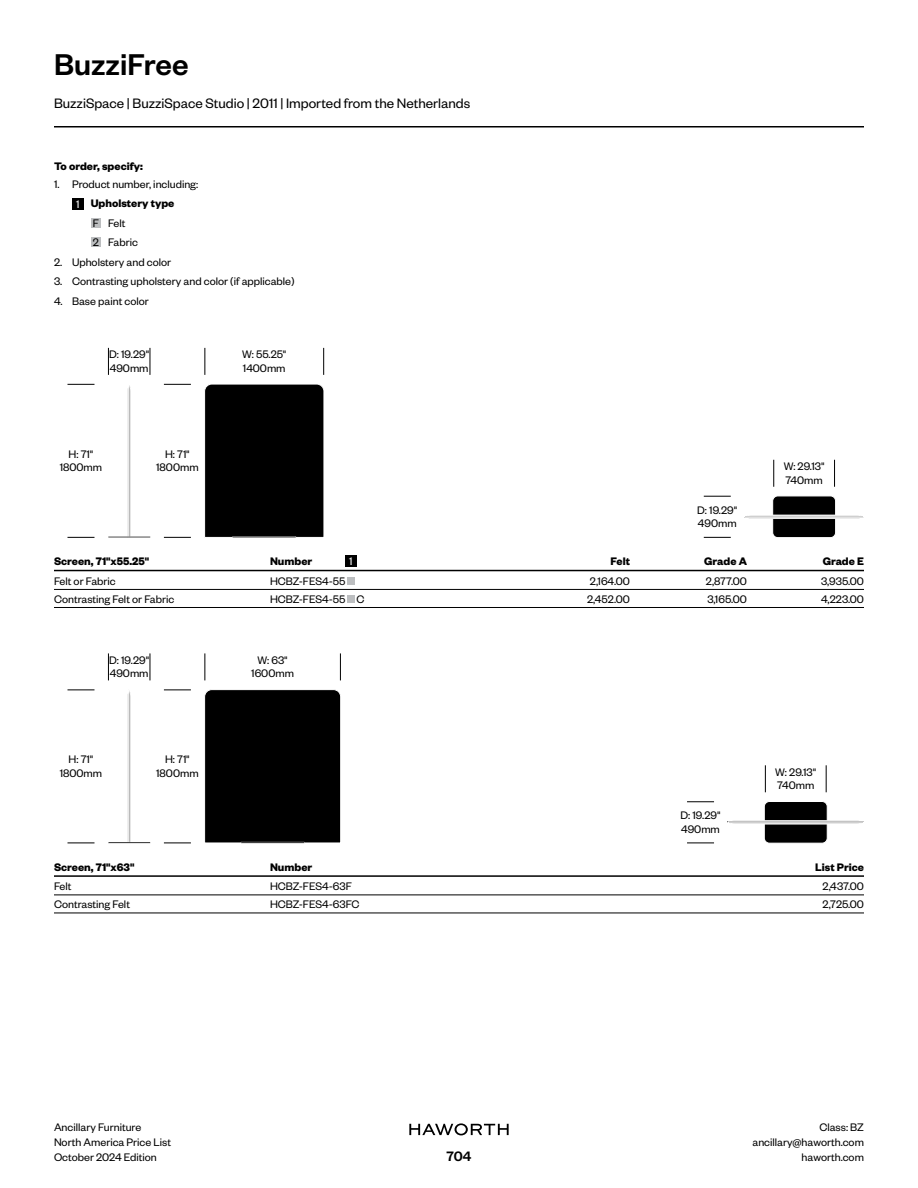
<style>
.page{position:relative;width:918px;height:1188px;background:#fff}
.page>*{position:absolute;margin:0;border:0;box-sizing:border-box;transform-origin:0 0}
.t1{font:500 33px "Founders Grotesk";color:#000}
.t2{font:15px "Founders Grotesk";color:#000}
.t3{font:500 15px "Founders Grotesk";color:#000}
.t4{font:12px/13.5px "Founders Grotesk";color:#000}
.t5{font:700 12px "Founders Grotesk";color:#000}
.t6{font:12px "Founders Grotesk";color:#fff}
</style>
<div class="page">
<hr style="left:54px;top:126px;width:810px;height:2px;background:#000">
<svg style="left:409px;top:1123px;width:100px;height:12px"></svg>
<svg style="left:108px;top:653px;width:1px;height:27px"></svg>
<svg style="left:150px;top:653px;width:1px;height:27px"></svg>
<hr style="left:54px;top:875px;width:810px;height:2px;background:#000">
<hr style="left:270px;top:895px;width:189px;height:1px;background:#000">
<hr style="left:270px;top:913px;width:189px;height:1px;background:#000">
<hr style="left:54px;top:913px;width:216px;height:1px;background:#000">
<hr style="left:459px;top:913px;width:405px;height:1px;background:#000">
<hr style="left:54px;top:895px;width:216px;height:1px;background:#000">
<hr style="left:459px;top:895px;width:405px;height:1px;background:#000">
<svg style="left:164px;top:689px;width:27px;height:1px"></svg>
<svg style="left:164px;top:842px;width:27px;height:1px"></svg>
<svg style="left:127px;top:691px;width:3px;height:151px"></svg>
<hr style="left:128px;top:690px;width:1px;height:153px;background:#fff">
<svg style="left:68px;top:689px;width:26px;height:1px"></svg>
<svg style="left:68px;top:842px;width:26px;height:1px"></svg>
<div style="left:204px;top:689px;width:137px;height:154px;background:#000"></div>
<hr style="left:241px;top:842px;width:63px;height:1px;background:#fff">
<svg style="left:765px;top:765px;width:1px;height:27px"></svg>
<svg style="left:826px;top:765px;width:1px;height:27px"></svg>
<svg style="left:687px;top:801px;width:27px;height:1px"></svg>
<svg style="left:687px;top:842px;width:27px;height:1px"></svg>
<svg style="left:204px;top:653px;width:1px;height:27px"></svg>
<svg style="left:340px;top:653px;width:1px;height:27px"></svg>
<div style="left:764px;top:801px;width:63px;height:42px;background:#000;border-radius:5px"></div>
<div style="left:764px;top:801px;width:63px;height:42px;border:1px solid #fff;border-radius:5px"></div>
<svg style="left:728px;top:820px;width:135px;height:2px"></svg>
<div style="left:728px;top:823px;width:135px;height:1px;background:#000;border:1px solid #fff;border-radius:50%"></div>
<div style="left:728px;top:822px;width:136px;height:1px;border:1px solid #fff"></div>
<svg style="left:108px;top:348px;width:1px;height:27px"></svg>
<svg style="left:150px;top:348px;width:1px;height:27px"></svg>
<hr style="left:54px;top:570px;width:810px;height:1px;background:#000">
<hr style="left:270px;top:589px;width:243px;height:1px;background:#000">
<hr style="left:270px;top:607px;width:243px;height:1px;background:#000">
<hr style="left:54px;top:607px;width:216px;height:1px;background:#000">
<hr style="left:513px;top:607px;width:117px;height:1px;background:#000">
<hr style="left:630px;top:607px;width:117px;height:1px;background:#000">
<hr style="left:747px;top:607px;width:117px;height:1px;background:#000">
<hr style="left:54px;top:589px;width:216px;height:1px;background:#000">
<hr style="left:513px;top:589px;width:117px;height:1px;background:#000">
<hr style="left:630px;top:589px;width:117px;height:1px;background:#000">
<hr style="left:747px;top:589px;width:117px;height:1px;background:#000">
<svg style="left:164px;top:384px;width:27px;height:1px"></svg>
<svg style="left:164px;top:537px;width:27px;height:1px"></svg>
<svg style="left:127px;top:385px;width:3px;height:151px"></svg>
<hr style="left:128px;top:384px;width:1px;height:153px;background:#fff">
<svg style="left:67px;top:384px;width:27px;height:1px"></svg>
<svg style="left:67px;top:537px;width:27px;height:1px"></svg>
<div style="left:204px;top:384px;width:120px;height:154px;background:#000"></div>
<hr style="left:232px;top:536px;width:64px;height:2px;background:#fff">
<svg style="left:204px;top:348px;width:1px;height:27px"></svg>
<svg style="left:323px;top:348px;width:1px;height:27px"></svg>
<div style="left:773px;top:496px;width:63px;height:42px;background:#000;border-radius:5px"></div>
<div style="left:772px;top:496px;width:64px;height:42px;border:1px solid #fff;border-radius:5px"></div>
<svg style="left:749px;top:515px;width:111px;height:4px"></svg>
<div style="left:744px;top:516px;width:120px;height:2px;border:1px solid #fff"></div>
<svg style="left:773px;top:460px;width:1px;height:27px"></svg>
<svg style="left:834px;top:460px;width:1px;height:27px"></svg>
<svg style="left:704px;top:496px;width:27px;height:1px"></svg>
<svg style="left:704px;top:537px;width:27px;height:1px"></svg>
<div style="left:347px;top:577px;width:8px;height:8px;background:#bcbec0"></div>
<div style="left:345px;top:555px;width:12px;height:12px;background:#000"></div>
<div style="left:347px;top:595px;width:8px;height:8px;background:#bcbec0"></div>
<div style="left:72px;top:198px;width:12px;height:12px;background:#000"></div>
<div style="left:91px;top:218px;width:10px;height:10px;background:#bcbec0"></div>
<div style="left:91px;top:237px;width:10px;height:10px;background:#bcbec0"></div>
<h1 class="t1" style="left:54px;top:44px;width:136px">BuzziFree</h1>
<p class="t2" style="left:54px;top:94px;width:418px">BuzziSpace | BuzziSpace Studio | 2011 | Imported from the Netherlands</p>
<p class="t5" style="left:54px;top:158px;width:90px">To order, specify:</p>
<p class="t4" style="left:54px;top:176px;width:146px">1. Product number, including:</p>
<p class="t5" style="left:91px;top:196px;width:85px">Upholstery type</p>
<p class="t4" style="left:108px;top:212px;width:31px;line-height:19.5px">Felt<br>Fabric</p>
<p class="t4" style="left:54px;top:254px;width:119px">2. Upholstery and color</p>
<p class="t4" style="left:54px;top:274px;width:242px">3. Contrasting upholstery and color (if applicable)</p>
<p class="t4" style="left:54px;top:293px;width:96px">4. Base paint color</p>
<p class="t6" style="left:76px;top:197px;width:5px">1</p>
<p class="t4" style="left:93px;top:212px;width:8px;line-height:19.5px">F<br>2</p>
<p class="t4" style="left:109px;top:347px;width:42px">D: 19.29"<br>490mm</p>
<p class="t4" style="left:60px;top:447px;width:44px;text-align:center">H: 71"<br>1800mm</p>
<p class="t4" style="left:156px;top:447px;width:44px;text-align:center">H: 71"<br>1800mm</p>
<p class="t4" style="left:242px;top:347px;width:46px">W: 55.25"<br>1400mm</p>
<p class="t4" style="left:697px;top:503px;width:42px">D: 19.29"<br>490mm</p>
<p class="t4" style="left:784px;top:459px;width:42px">W: 29.13"<br>740mm</p>
<p class="t6" style="left:349px;top:553px;width:5px">1</p>
<p class="t5" style="left:54px;top:554px;width:97px">Screen, 71"x55.25"</p>
<p class="t5" style="left:270px;top:554px;width:44px">Number</p>
<p class="t5" style="left:611px;top:554px;width:21px">Felt</p>
<p class="t5" style="left:704px;top:554px;width:44px">Grade A</p>
<p class="t5" style="left:823px;top:554px;width:43px">Grade E</p>
<p class="t4" style="left:54px;top:574px;width:63px">Felt or Fabric</p>
<p class="t4" style="left:270px;top:574px;width:77px">HCBZ-FES4-55</p>
<p class="t4" style="left:590px;top:574px;width:42px">2,164.00</p>
<p class="t4" style="left:706px;top:574px;width:43px">2,877.00</p>
<p class="t4" style="left:821px;top:574px;width:44px">3,935.00</p>
<p class="t4" style="left:54px;top:592px;width:122px">Contrasting Felt or Fabric</p>
<p class="t4" style="left:270px;top:592px;width:96px">HCBZ-FES4-55 C</p>
<p class="t4" style="left:587px;top:592px;width:44px">2,452.00</p>
<p class="t4" style="left:707px;top:592px;width:41px">3,165.00</p>
<p class="t4" style="left:821px;top:592px;width:44px">4,223.00</p>
<p class="t4" style="left:109px;top:653px;width:42px">D: 19.29"<br>490mm</p>
<p class="t4" style="left:60px;top:752px;width:44px;text-align:center">H: 71"<br>1800mm</p>
<p class="t4" style="left:156px;top:752px;width:44px;text-align:center">H: 71"<br>1800mm</p>
<p class="t4" style="left:251px;top:653px;width:44px;text-align:center">W: 63"<br>1600mm</p>
<p class="t4" style="left:681px;top:808px;width:42px">D: 19.29"<br>490mm</p>
<p class="t4" style="left:775px;top:765px;width:42px">W: 29.13"<br>740mm</p>
<p class="t5" style="left:54px;top:859px;width:82px">Screen, 71"x63"</p>
<p class="t5" style="left:270px;top:859px;width:44px">Number</p>
<p class="t5" style="left:815px;top:859px;width:50px">List Price</p>
<p class="t4" style="left:54px;top:879px;width:19px">Felt</p>
<p class="t4" style="left:270px;top:879px;width:83px">HCBZ-FES4-63F</p>
<p class="t4" style="left:822px;top:879px;width:43px">2,437.00</p>
<p class="t4" style="left:54px;top:897px;width:78px">Contrasting Felt</p>
<p class="t4" style="left:270px;top:897px;width:91px">HCBZ-FES4-63FC</p>
<p class="t4" style="left:822px;top:897px;width:43px">2,725.00</p>
<p class="t4" style="left:54px;top:1119px;width:119px;line-height:15px">Ancillary Furniture<br>North America Price List<br>October 2024 Edition</p>
<p class="t4" style="left:752px;top:1119px;width:113px;line-height:15px;text-align:right">Class: BZ ancillary@haworth.com haworth.com</p>
<p class="t3" style="left:447px;top:1147px;width:26px">704</p>
</div>
